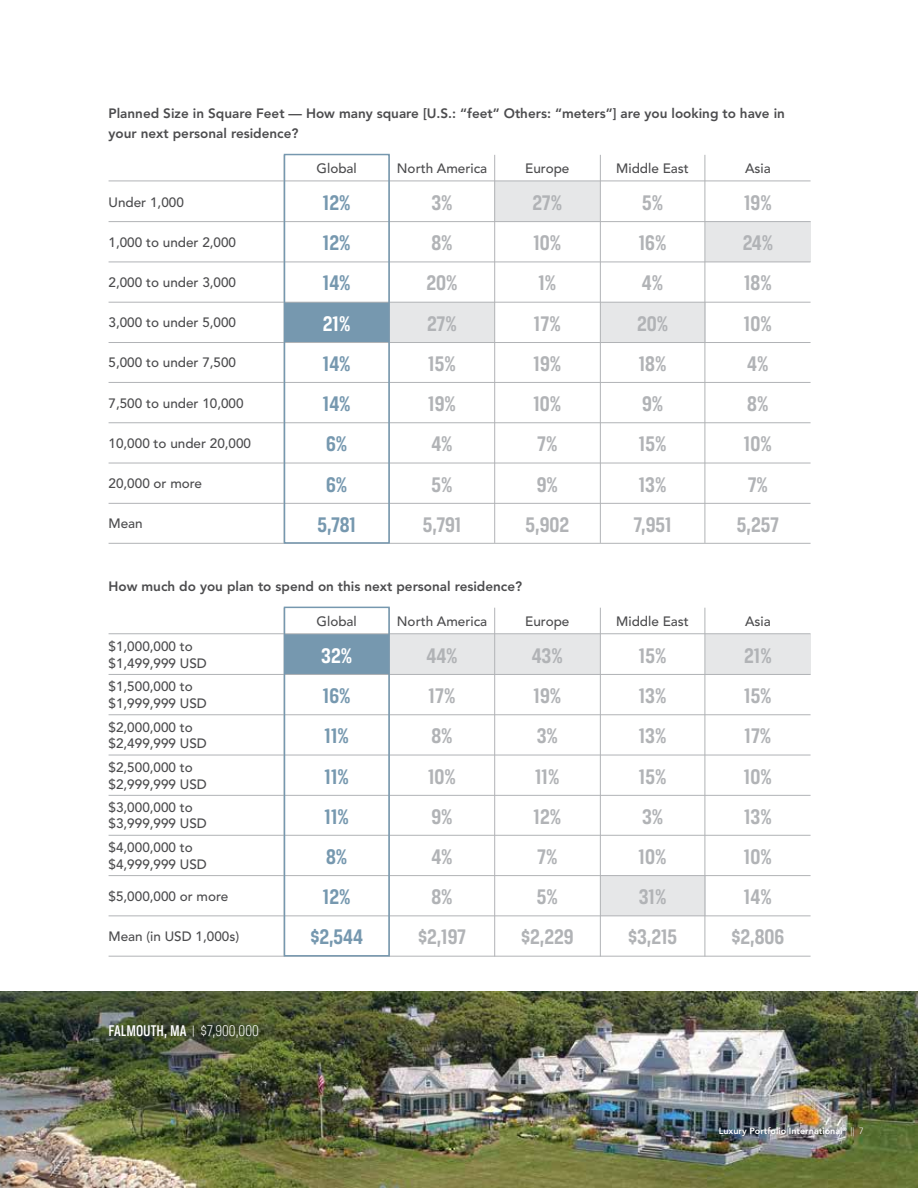
<style>
.page{position:relative;width:918px;height:1188px;background:#fff}
.page>*{position:absolute;margin:0;border:0;box-sizing:border-box;transform-origin:0 0}
.t1{font:700 22.5px/39.9px "Breuer Condensed";color:#b1b3b6;text-align:center}
.t2{font:700 22.5px/39.9px "Breuer Condensed";color:#7698af;text-align:center}
.t3{font:700 22.5px "Breuer Condensed";color:#fff}
.t4{font:500 16.5px "Breuer Condensed";color:#fff}
.t5{font:500 13.5px/16.5px "Avenir LT Std";color:#4c4c4e}
.t6{font:800 13.5px/19.5px "Avenir LT Std";color:#4c4c4e}
.t7{font:800 9px "Avenir LT Std";color:#fff}
.s1{font-weight:300;font-size:13.5px}
.s2{font-weight:300}
</style>
<div class="page">
<img style="left:0;top:991px;width:918px;height:197px">
<div style="left:284px;top:634px;width:105px;height:40px;background:#7698af"></div>
<div style="left:389px;top:634px;width:106px;height:40px;background:#e6e7e8"></div>
<div style="left:495px;top:634px;width:105px;height:40px;background:#e6e7e8"></div>
<div style="left:600px;top:876px;width:105px;height:40px;background:#e6e7e8"></div>
<div style="left:705px;top:634px;width:106px;height:40px;background:#e6e7e8"></div>
<hr style="left:705px;top:608px;width:1px;height:349px;background:#b1b3b6">
<hr style="left:600px;top:608px;width:1px;height:349px;background:#b1b3b6">
<hr style="left:494px;top:608px;width:1px;height:349px;background:#b1b3b6">
<hr style="left:109px;top:633px;width:702px;height:1px;background:#b1b3b6">
<hr style="left:109px;top:674px;width:702px;height:1px;background:#b1b3b6">
<hr style="left:109px;top:835px;width:702px;height:1px;background:#b1b3b6">
<hr style="left:109px;top:755px;width:702px;height:1px;background:#b1b3b6">
<hr style="left:109px;top:915px;width:702px;height:1px;background:#b1b3b6">
<hr style="left:109px;top:795px;width:702px;height:1px;background:#b1b3b6">
<hr style="left:109px;top:956px;width:702px;height:1px;background:#b1b3b6">
<hr style="left:109px;top:714px;width:702px;height:1px;background:#b1b3b6">
<hr style="left:109px;top:875px;width:702px;height:1px;background:#b1b3b6">
<div style="left:284px;top:302px;width:105px;height:41px;background:#7698af"></div>
<div style="left:389px;top:302px;width:106px;height:41px;background:#e6e7e8"></div>
<div style="left:495px;top:181px;width:105px;height:41px;background:#e6e7e8"></div>
<div style="left:600px;top:302px;width:105px;height:41px;background:#e6e7e8"></div>
<div style="left:705px;top:222px;width:106px;height:40px;background:#e6e7e8"></div>
<hr style="left:705px;top:155px;width:1px;height:388px;background:#b1b3b6">
<hr style="left:600px;top:155px;width:1px;height:388px;background:#b1b3b6">
<hr style="left:494px;top:155px;width:1px;height:388px;background:#b1b3b6">
<hr style="left:109px;top:181px;width:702px;height:1px;background:#b1b3b6">
<hr style="left:109px;top:221px;width:702px;height:1px;background:#b1b3b6">
<hr style="left:109px;top:382px;width:702px;height:1px;background:#b1b3b6">
<hr style="left:109px;top:302px;width:702px;height:1px;background:#b1b3b6">
<hr style="left:109px;top:463px;width:702px;height:1px;background:#b1b3b6">
<hr style="left:109px;top:342px;width:702px;height:1px;background:#b1b3b6">
<hr style="left:109px;top:503px;width:702px;height:1px;background:#b1b3b6">
<hr style="left:109px;top:543px;width:702px;height:1px;background:#b1b3b6">
<hr style="left:109px;top:262px;width:702px;height:1px;background:#b1b3b6">
<hr style="left:109px;top:422px;width:702px;height:1px;background:#b1b3b6">
<div style="left:284px;top:154px;width:106px;height:390px;border:2px solid #7698af"></div>
<div style="left:284px;top:607px;width:106px;height:350px;border:2px solid #7698af"></div>
<p class="t6" style="left:109px;top:104px;width:678px">Planned Size in Square Feet — How many square [U.S.: “feet” Others: “meters”] are you looking to have in your next personal residence?</p>
<p class="t5" style="left:109px;top:194px;width:77px">Under 1,000</p>
<p class="t5" style="left:317px;top:161px;width:42px">Global</p>
<h1 class="t2" style="left:323px;top:182px;width:29px">12%</h1>
<p class="t5" style="left:397px;top:161px;width:92px">North America</p>
<h1 class="t1" style="left:431px;top:182px;width:23px">3%</h1>
<p class="t5" style="left:525px;top:161px;width:46px">Europe</p>
<h1 class="t1" style="left:532px;top:182px;width:31px">27%</h1>
<p class="t5" style="left:616px;top:161px;width:74px">Middle East</p>
<h1 class="t1" style="left:642px;top:182px;width:23px">5%</h1>
<p class="t5" style="left:745px;top:161px;width:27px">Asia</p>
<h1 class="t1" style="left:744px;top:182px;width:29px">19%</h1>
<p class="t5" style="left:109px;top:234px;width:129px">1,000 to under 2,000</p>
<h1 class="t2" style="left:323px;top:223px;width:29px">12%</h1>
<h1 class="t1" style="left:431px;top:223px;width:23px">8%</h1>
<h1 class="t1" style="left:533px;top:223px;width:30px">10%</h1>
<h1 class="t1" style="left:639px;top:223px;width:29px">16%</h1>
<h1 class="t1" style="left:743px;top:223px;width:32px">24%</h1>
<p class="t5" style="left:109px;top:275px;width:129px">2,000 to under 3,000</p>
<h1 class="t2" style="left:323px;top:263px;width:29px">14%</h1>
<h1 class="t1" style="left:426px;top:263px;width:33px">20%</h1>
<h1 class="t1" style="left:538px;top:263px;width:20px">1%</h1>
<h1 class="t1" style="left:642px;top:263px;width:23px">4%</h1>
<h1 class="t1" style="left:744px;top:263px;width:29px">18%</h1>
<p class="t5" style="left:109px;top:315px;width:129px">3,000 to under 5,000</p>
<h1 class="t3" style="left:323px;top:311px;width:29px">21%</h1>
<h1 class="t1" style="left:427px;top:303px;width:31px">27%</h1>
<h1 class="t1" style="left:534px;top:303px;width:28px">17%</h1>
<h1 class="t1" style="left:637px;top:303px;width:33px">20%</h1>
<h1 class="t1" style="left:744px;top:303px;width:30px">10%</h1>
<p class="t5" style="left:109px;top:355px;width:129px">5,000 to under 7,500</p>
<h1 class="t2" style="left:323px;top:343px;width:29px">14%</h1>
<h1 class="t1" style="left:428px;top:343px;width:29px">15%</h1>
<h1 class="t1" style="left:533px;top:343px;width:29px">19%</h1>
<h1 class="t1" style="left:639px;top:343px;width:29px">18%</h1>
<h1 class="t1" style="left:747px;top:343px;width:23px">4%</h1>
<p class="t5" style="left:109px;top:395px;width:137px">7,500 to under 10,000</p>
<h1 class="t2" style="left:323px;top:384px;width:29px">14%</h1>
<h1 class="t1" style="left:428px;top:384px;width:29px">19%</h1>
<h1 class="t1" style="left:533px;top:384px;width:30px">10%</h1>
<h1 class="t1" style="left:642px;top:384px;width:23px">9%</h1>
<h1 class="t1" style="left:747px;top:384px;width:23px">8%</h1>
<p class="t5" style="left:109px;top:435px;width:144px">10,000 to under 20,000</p>
<h1 class="t2" style="left:326px;top:424px;width:23px">6%</h1>
<h1 class="t1" style="left:431px;top:424px;width:23px">4%</h1>
<h1 class="t1" style="left:537px;top:424px;width:22px">7%</h1>
<h1 class="t1" style="left:639px;top:424px;width:29px">15%</h1>
<h1 class="t1" style="left:744px;top:424px;width:30px">10%</h1>
<p class="t5" style="left:109px;top:476px;width:95px">20,000 or more</p>
<p class="t5" style="left:109px;top:516px;width:36px">Mean</p>
<h1 class="t2" style="left:317px;top:464px;width:40px">6%<br>5,781</h1>
<h1 class="t1" style="left:423px;top:464px;width:40px">5%<br>5,791</h1>
<h1 class="t1" style="left:526px;top:464px;width:45px">9%<br>5,902</h1>
<h1 class="t1" style="left:633px;top:464px;width:40px;text-align:left">13%<br>7,951</h1>
<h1 class="t1" style="left:737px;top:464px;width:43px">7%<br>5,257</h1>
<p class="t6" style="left:109px;top:577px;width:415px">How much do you plan to spend on this next personal residence?</p>
<p class="t5" style="left:109px;top:639px;width:100px">$1,000,000 to $1,499,999 USD</p>
<p class="t5" style="left:317px;top:613px;width:42px">Global</p>
<h1 class="t3" style="left:321px;top:643px;width:32px">32%</h1>
<p class="t5" style="left:397px;top:613px;width:92px">North America</p>
<h1 class="t1" style="left:426px;top:635px;width:33px">44%</h1>
<p class="t5" style="left:525px;top:613px;width:46px">Europe</p>
<h1 class="t1" style="left:532px;top:635px;width:33px">43%</h1>
<p class="t5" style="left:616px;top:613px;width:74px">Middle East</p>
<h1 class="t1" style="left:639px;top:635px;width:29px">15%</h1>
<p class="t5" style="left:745px;top:613px;width:27px">Asia</p>
<h1 class="t1" style="left:744px;top:635px;width:29px">21%</h1>
<p class="t5" style="left:109px;top:679px;width:100px">$1,500,000 to $1,999,999 USD</p>
<h1 class="t2" style="left:323px;top:676px;width:29px">16%</h1>
<h1 class="t1" style="left:429px;top:676px;width:28px">17%</h1>
<h1 class="t1" style="left:533px;top:676px;width:29px">19%</h1>
<h1 class="t1" style="left:639px;top:676px;width:29px">13%</h1>
<h1 class="t1" style="left:744px;top:676px;width:29px">15%</h1>
<p class="t5" style="left:109px;top:719px;width:100px">$2,000,000 to $2,499,999 USD</p>
<h1 class="t2" style="left:324px;top:716px;width:26px">11%</h1>
<h1 class="t1" style="left:431px;top:716px;width:23px">8%</h1>
<h1 class="t1" style="left:537px;top:716px;width:23px">3%</h1>
<h1 class="t1" style="left:639px;top:716px;width:29px">13%</h1>
<h1 class="t1" style="left:744px;top:716px;width:28px">17%</h1>
<p class="t5" style="left:109px;top:759px;width:100px">$2,500,000 to $2,999,999 USD</p>
<h1 class="t2" style="left:324px;top:756px;width:26px">11%</h1>
<h1 class="t1" style="left:428px;top:756px;width:30px">10%</h1>
<h1 class="t1" style="left:535px;top:756px;width:26px">11%</h1>
<h1 class="t1" style="left:639px;top:756px;width:29px">15%</h1>
<h1 class="t1" style="left:744px;top:756px;width:30px">10%</h1>
<p class="t5" style="left:109px;top:799px;width:100px">$3,000,000 to $3,999,999 USD</p>
<h1 class="t2" style="left:324px;top:796px;width:26px">11%</h1>
<h1 class="t1" style="left:431px;top:796px;width:23px">9%</h1>
<h1 class="t1" style="left:533px;top:796px;width:29px">12%</h1>
<h1 class="t1" style="left:642px;top:796px;width:23px">3%</h1>
<h1 class="t1" style="left:744px;top:796px;width:29px">13%</h1>
<p class="t5" style="left:109px;top:840px;width:100px">$4,000,000 to $4,999,999 USD</p>
<h1 class="t2" style="left:326px;top:836px;width:23px">8%</h1>
<h1 class="t1" style="left:431px;top:836px;width:23px">4%</h1>
<h1 class="t1" style="left:537px;top:836px;width:22px">7%</h1>
<h1 class="t1" style="left:639px;top:836px;width:30px">10%</h1>
<h1 class="t1" style="left:744px;top:836px;width:30px">10%</h1>
<p class="t5" style="left:109px;top:888px;width:121px">$5,000,000 or more</p>
<h1 class="t2" style="left:323px;top:877px;width:29px">12%</h1>
<h1 class="t1" style="left:431px;top:877px;width:23px">8%</h1>
<h1 class="t1" style="left:537px;top:877px;width:23px">5%</h1>
<h1 class="t1" style="left:639px;top:877px;width:29px">31%</h1>
<h1 class="t1" style="left:744px;top:877px;width:29px">14%</h1>
<p class="t5" style="left:109px;top:929px;width:132px">Mean (in USD 1,000s)</p>
<h1 class="t2" style="left:310px;top:917px;width:54px">$2,544</h1>
<h1 class="t1" style="left:418px;top:917px;width:50px">$2,197</h1>
<h1 class="t1" style="left:521px;top:917px;width:54px">$2,229</h1>
<h1 class="t1" style="left:628px;top:917px;width:51px">$3,215</h1>
<h1 class="t1" style="left:732px;top:917px;width:54px">$2,806</h1>
<p class="t4" style="left:109px;top:1022px;width:152px">FALMOUTH, MA <span class="s1">|</span> <span class="s2">$7,900,000</span></p>
<p class="t7" style="left:719px;top:1126px;width:147px">Luxury Portfolio International<sup>®</sup> <span class="s2">|| 7</span></p>
</div>
